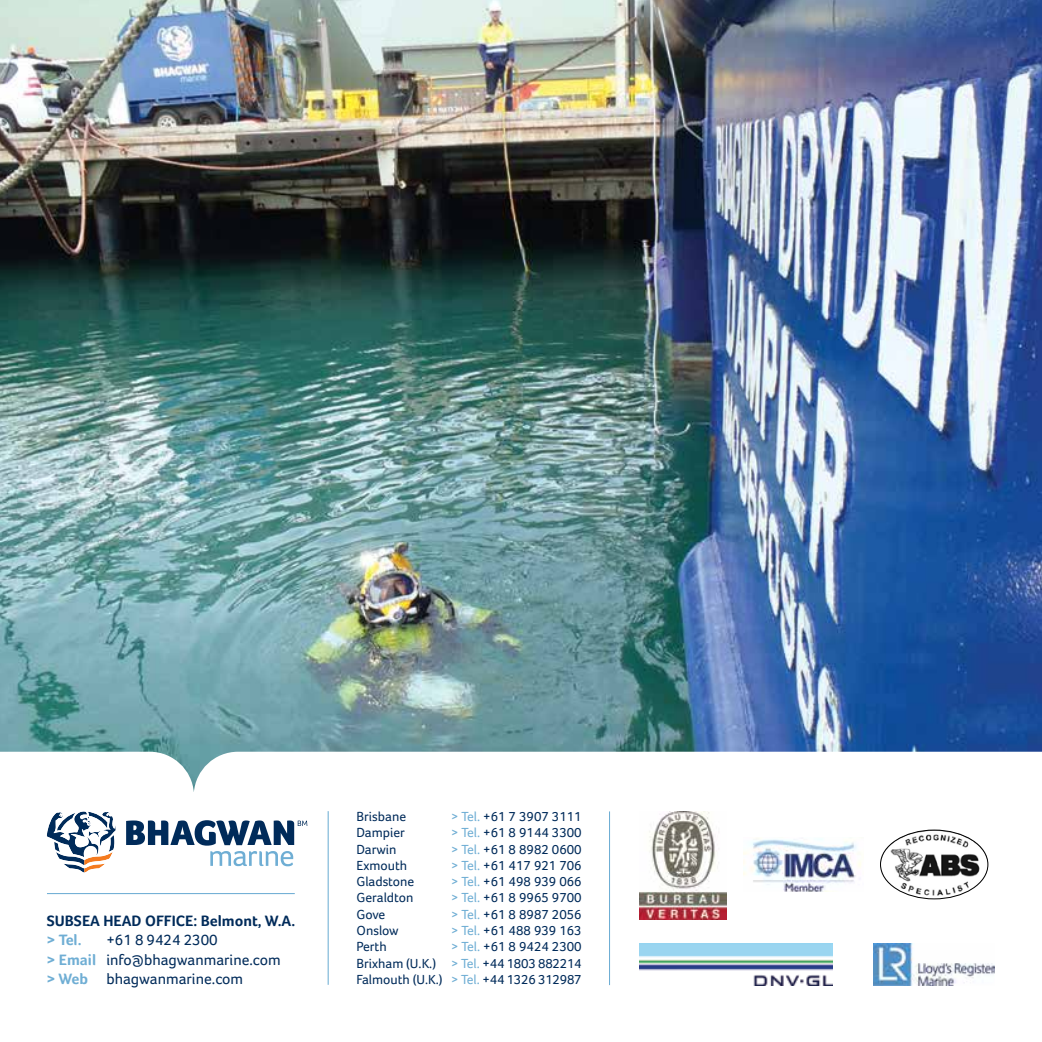
<style>
.page{position:relative;width:1042px;height:1042px;background:#fff}
.page>*{position:absolute;margin:0;border:0;box-sizing:border-box;transform-origin:0 0}
.t1{font:15.58px/19.2px "Foco";color:#002b5a}
.t2{font:700 15.58px "Foco";color:#002b5a}
.t3{font:700 15.58px "Foco";color:#6faed4}
.t4{font:13.65px/16.3px "Foco";color:#002b5a;text-align:justify}
.s1{font-weight:700;color:#6faed4}
.s2{color:#6faed4}
</style>
<div class="page">
<img style="left:0;top:0;width:1042px;height:752px">
<svg style="left:47px;top:752px;width:942px;height:234px"></svg>
<svg style="left:210px;top:851px;width:83px;height:15px"></svg>
<svg style="left:126px;top:820px;width:181px;height:25px"></svg>
<svg style="left:47px;top:810px;width:70px;height:64px"></svg>
<hr style="left:328px;top:811px;width:1px;height:174px;background:#6faed4">
<img style="left:744px;top:837px;width:119px;height:55px">
<hr style="left:47px;top:893px;width:248px;height:1px;background:#6faed4">
<hr style="left:609px;top:811px;width:1px;height:174px;background:#6faed4">
<img style="left:640px;top:943px;width:193px;height:42px">
<img style="left:873px;top:943px;width:122px;height:42px">
<img style="left:640px;top:811px;width:87px;height:108px">
<img style="left:880px;top:830px;width:108px;height:69px">
<div style="left:880px;top:829px;width:108px;height:70px;border:1px solid #000;border-radius:50%"></div>
<p class="t2" style="left:47px;top:911px;width:250px">SUBSEA HEAD OFFICE: Belmont, W.A.</p>
<p class="t3" style="left:47px;top:931px;width:36px">&gt; Tel.</p>
<p class="t1" style="left:47px;top:930px;width:235px;text-indent:60px">+61 8 9424 2300<br><span class="s1">&gt; Email</span> info@bhagwanmarine.com <span class="s1">&gt; Web</span> bhagwanmarine.com</p>
<p class="t4" style="left:356px;top:808px;width:51px">Brisbane</p>
<p class="t4" style="left:451px;top:808px;width:132px"><span class="s2">&gt; Tel.</span> +61 7 3907 3111</p>
<p class="t4" style="left:356px;top:824px;width:50px">Dampier</p>
<p class="t4" style="left:451px;top:824px;width:132px"><span class="s2">&gt; Tel.</span> +61 8 9144 3300</p>
<p class="t4" style="left:356px;top:840px;width:41px">Darwin</p>
<p class="t4" style="left:451px;top:840px;width:132px"><span class="s2">&gt; Tel.</span> +61 8 8982 0600</p>
<p class="t4" style="left:356px;top:857px;width:52px">Exmouth</p>
<p class="t4" style="left:451px;top:857px;width:132px"><span class="s2">&gt; Tel.</span> +61 417 921 706</p>
<p class="t4" style="left:356px;top:873px;width:59px">Gladstone</p>
<p class="t4" style="left:451px;top:873px;width:132px"><span class="s2">&gt; Tel.</span> +61 498 939 066</p>
<p class="t4" style="left:356px;top:889px;width:59px">Geraldton</p>
<p class="t4" style="left:451px;top:889px;width:132px"><span class="s2">&gt; Tel.</span> +61 8 9965 9700</p>
<p class="t4" style="left:356px;top:906px;width:30px">Gove</p>
<p class="t4" style="left:451px;top:906px;width:132px"><span class="s2">&gt; Tel.</span> +61 8 8987 2056</p>
<p class="t4" style="left:356px;top:922px;width:44px">Onslow</p>
<p class="t4" style="left:451px;top:922px;width:132px"><span class="s2">&gt; Tel.</span> +61 488 939 163</p>
<p class="t4" style="left:356px;top:938px;width:32px">Perth</p>
<p class="t4" style="left:356px;top:938px;width:227px;text-indent:95px"><span class="s2">&gt; Tel.</span> +61 8 9424 2300<br>Brixham (U.K.) <span class="s2">&gt; Tel.</span> +44 1803 882214<br>Falmouth (U.K.) <span class="s2">&gt; Tel.</span> +44 1326 312987</p>
</div>
